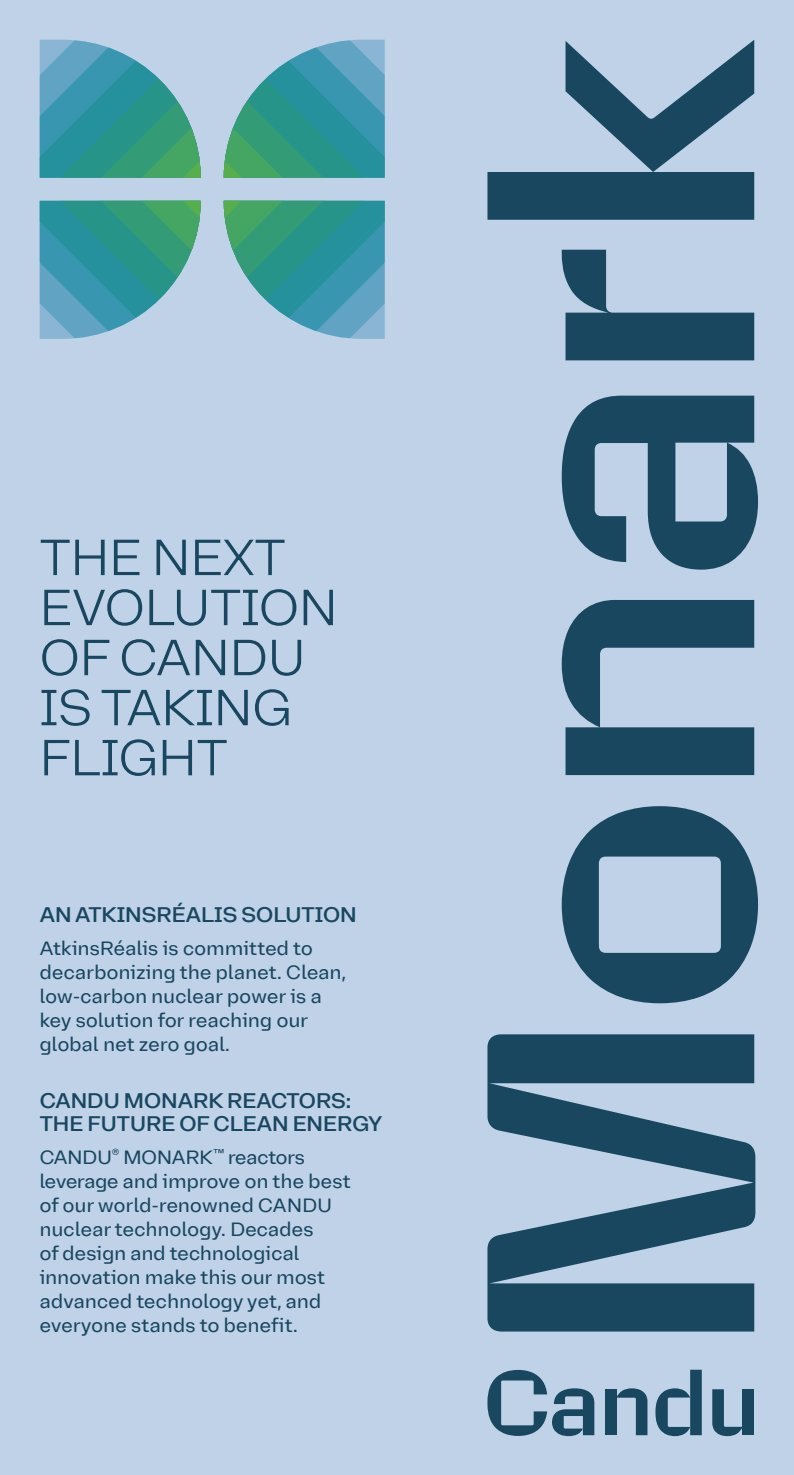
<style>
.page{position:relative;width:794px;height:1475px;background:#fff}
.page>*{position:absolute;margin:0;border:0;box-sizing:border-box;transform-origin:0 0}
.t1{font:300 52px/50px "Bienvenue";color:#194760}
.t2{font:500 22px/23px "Bienvenue";color:#194760}
.t3{font:20px/24px "Bienvenue";letter-spacing:.02em;color:#194760}
</style>
<div class="page">
<div style="left:0;top:0;width:794px;height:1474px;background:#bfd2e7"></div>
<svg style="left:40px;top:40px;width:345px;height:299px;background:#5ca4be"></svg>
<svg style="left:48px;top:40px;width:328px;height:299px"></svg>
<svg style="left:89px;top:66px;width:246px;height:246px"></svg>
<svg style="left:130px;top:107px;width:164px;height:164px"></svg>
<svg style="left:562px;top:806px;width:196px;height:197px"></svg>
<svg style="left:562px;top:600px;width:192px;height:175px"></svg>
<svg style="left:562px;top:395px;width:196px;height:174px"></svg>
<svg style="left:562px;top:250px;width:192px;height:110px"></svg>
<svg style="left:487px;top:40px;width:267px;height:180px"></svg>
<svg style="left:487px;top:1369px;width:107px;height:66px"></svg>
<svg style="left:616px;top:1388px;width:31px;height:46px"></svg>
<div style="left:605px;top:1388px;width:11px;height:46px;background:#194760"></div>
<svg style="left:655px;top:1369px;width:47px;height:66px"></svg>
<svg style="left:712px;top:1389px;width:30px;height:46px"></svg>
<div style="left:742px;top:1388px;width:12px;height:46px;background:#194760"></div>
<svg style="left:487px;top:1034px;width:268px;height:297px;fill:#194760"></svg>
<h1 class="t1" style="left:40px;top:529px;width:299px">THE NEXT<br>EVOLUTION<br>OF CANDU<br>IS TAKING<br>FLIGHT</h1>
<h2 class="t2" style="left:40px;top:901px;width:318px">AN ATKINSRÉALIS SOLUTION</h2>
<p class="t3" style="left:40px;top:934px;width:308px">AtkinsRéalis is committed to decarbonizing the planet. Clean, low-carbon nuclear power is a key solution for reaching our global net zero goal.</p>
<h2 class="t2" style="left:40px;top:1087px;width:344px">CANDU MONARK REACTORS:<br>THE FUTURE OF CLEAN ENERGY</h2>
<p class="t3" style="left:40px;top:1143px;width:312px">CANDU<sup>®</sup> MONARK<sup>™</sup> reactors leverage and improve on the best of our world-renowned CANDU nuclear technology. Decades<br>of design and technological innovation make this our most advanced technology yet, and everyone stands to benefit.</p>
</div>
